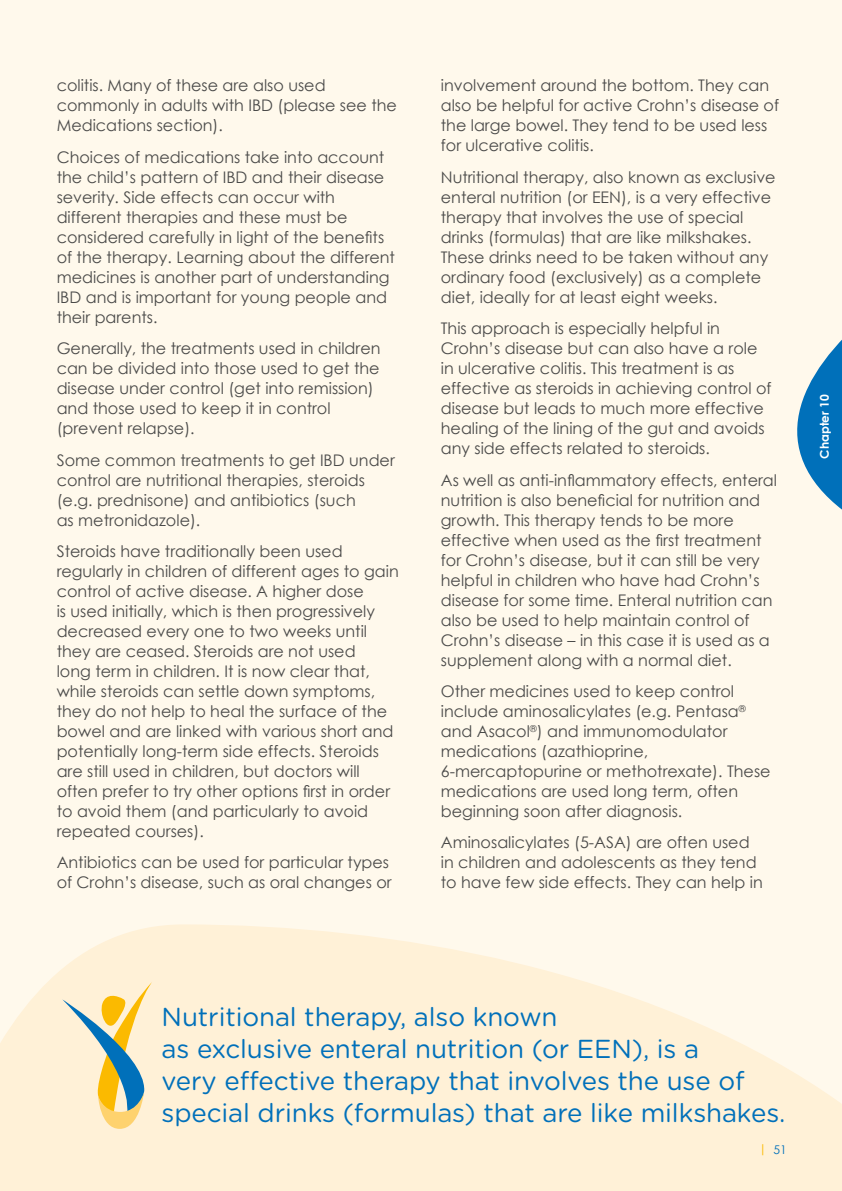
<style>
.page{position:relative;width:842px;height:1191px;background:#fff9ec}
.page>*{position:absolute;margin:0;border:0;box-sizing:border-box;transform-origin:0 0}
.t1{font:26px/32px "Gotham Rounded";letter-spacing:-.005em;color:#0070ba}
.t2{font:16px/20px "Century Gothic";color:#4a4a49}
.t3{font:700 12px "Century Gothic";color:#fff}
.t4{font:12px "Century Gothic";color:#0070ba}
.s1{color:#fbba00}
</style>
<div class="page">
<svg style="left:0;top:924px;width:842px;height:267px;fill:#fff1d7"></svg>
<svg style="left:797px;top:339px;width:45px;height:171px"></svg>
<svg style="left:62px;top:981px;width:91px;height:147px"></svg>
<p class="t2" style="left:57px;top:75px;width:342px">colitis. Many of these are also used commonly in adults with IBD (please see the<br>Medications section).</p>
<p class="t2" style="left:57px;top:147px;width:340px">Choices of medications take into account the child’s pattern of IBD and their disease severity. Side effects can occur with different therapies and these must be considered carefully in light of the benefits of the therapy. Learning about the different medicines is another part of understanding IBD and is important for young people and their parents.</p>
<p class="t2" style="left:57px;top:338px;width:325px">Generally, the treatments used in children can be divided into those used to get the disease under control (get into remission) and those used to keep it in control (prevent relapse).</p>
<p class="t2" style="left:57px;top:449px;width:340px">Some common treatments to get IBD under control are nutritional therapies, steroids (e.g. prednisone) and antibiotics (such<br>as metronidazole).</p>
<p class="t2" style="left:57px;top:541px;width:344px">Steroids have traditionally been used regularly in children of different ages to gain control of active disease. A higher dose<br>is used initially, which is then progressively decreased every one to two weeks until they are ceased. Steroids are not used<br>long term in children. It is now clear that, while steroids can settle down symptoms, they do not help to heal the surface of the bowel and are linked with various short and potentially long-term side effects. Steroids are still used in children, but doctors will often prefer to try other options first in order to avoid them (and particularly to avoid repeated courses).</p>
<p class="t2" style="left:57px;top:852px;width:336px">Antibiotics can be used for particular types of Crohn’s disease, such as oral changes or</p>
<p class="t2" style="left:441px;top:75px;width:340px">involvement around the bottom. They can also be helpful for active Crohn’s disease of the large bowel. They tend to be used less for ulcerative colitis.</p>
<p class="t2" style="left:441px;top:167px;width:336px">Nutritional therapy, also known as exclusive enteral nutrition (or EEN), is a very effective therapy that involves the use of special drinks (formulas) that are like milkshakes.<br>These drinks need to be taken without any ordinary food (exclusively) as a complete diet, ideally for at least eight weeks.</p>
<p class="t2" style="left:441px;top:318px;width:332px">This approach is especially helpful in Crohn’s disease but can also have a role in ulcerative colitis. This treatment is as effective as steroids in achieving control of disease but leads to much more effective healing of the lining of the gut and avoids any side effects related to steroids.</p>
<p class="t2" style="left:441px;top:469px;width:338px">As well as anti-inflammatory effects, enteral nutrition is also beneficial for nutrition and growth. This therapy tends to be more effective when used as the first treatment for Crohn’s disease, but it can still be very helpful in children who have had Crohn’s disease for some time. Enteral nutrition can also be used to help maintain control of Crohn’s disease – in this case it is used as a supplement along with a normal diet.</p>
<p class="t2" style="left:441px;top:681px;width:331px">Other medicines used to keep control include aminosalicylates (e.g. Pentasa<sup>® </sup>and Asacol<sup>®</sup>) and immunomodulator medications (azathioprine, 6-mercaptopurine or methotrexate). These medications are used long term, often beginning soon after diagnosis.</p>
<p class="t2" style="left:441px;top:832px;width:323px">Aminosalicylates (5-ASA) are often used in children and adolescents as they tend to have few side effects. They can help in</p>
<p class="t3" style="left:817px;top:459px;width:66px;rotate:-90deg">Chapter 10</p>
<h1 class="t1" style="left:162px;top:999px;width:625px">Nutritional therapy, also known<br>as exclusive enteral nutrition (or EEN), is a<br>very effective therapy that involves the use of special drinks (formulas) that are like milkshakes.</h1>
<p class="t4" style="left:759px;top:1142px;width:30px"><span class="s1">|</span> 51</p>
</div>
